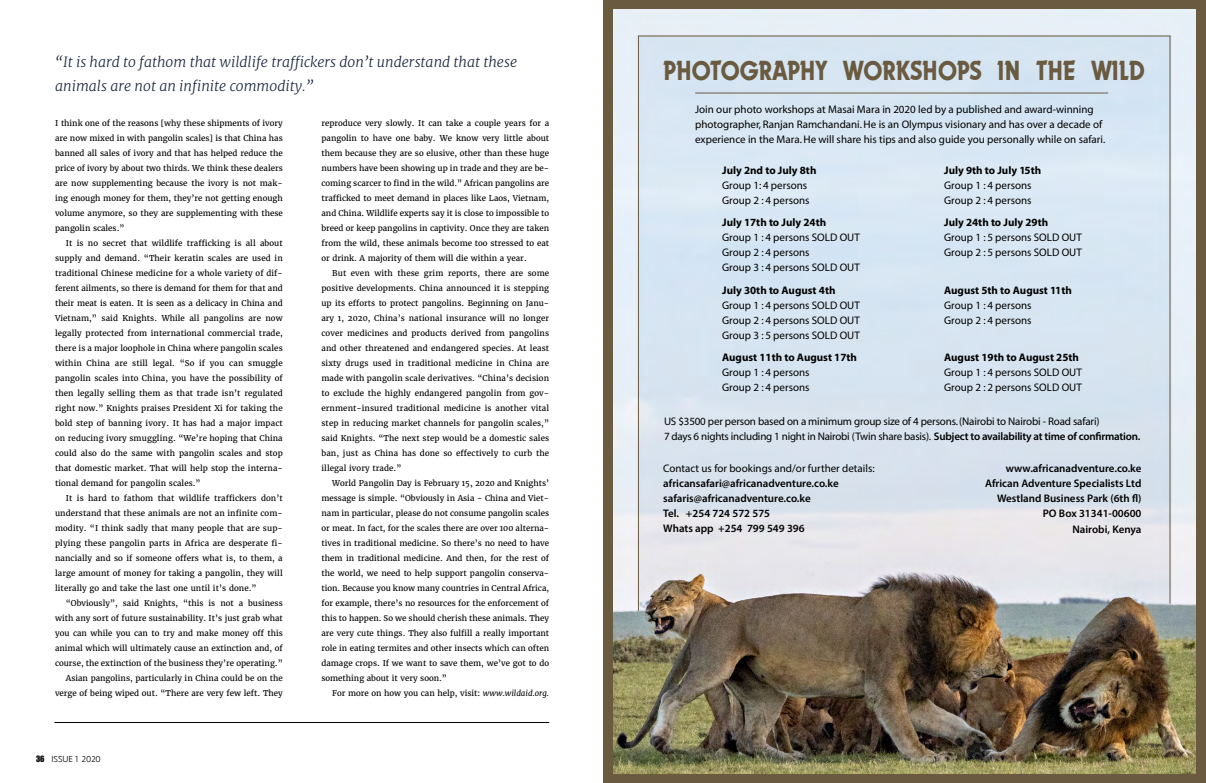
<style>
.page{position:relative;width:1206px;height:783px;background:#fff}
.page>*{position:absolute;margin:0;border:0;box-sizing:border-box;transform-origin:0 0}
.t1{font:500 28.6px "Durango";color:#695a40;scale:.91 1}
.t2{font:italic 300 14px/24px "Merriweather";color:#1a253b}
.t3{font:11px/15px "Myriad";color:#000}
.t4{font:600 11px/15px "Myriad Pro";color:#000}
.t5{font:700 11px "Myriad";color:#000}
.t6{font:11px "Myriad Pro";color:#000}
.t7{font:300 9px "Seravek";color:#000}
.t8{font:8px/15px "Merriweather";color:#000;text-align:justify}
.s1{font-family:"Minion Pro";font-size:12px}
.s2{font-family:"Myriad Pro";font-weight:600}
.s3{font-style:italic}
.s4{font-family:"Impact";font-weight:400;font-size:8px}
</style>
<div class="page">
<hr style="left:55px;top:722px;width:494px;height:1px;background:#000">
<div style="left:603px;top:0;width:603px;height:783px;background:#695a40"></div>
<img style="left:613px;top:9px;width:583px;height:765px">
<svg style="left:638px;top:36px;width:532px;height:575px;background:#c7ced4"></svg>
<h2 class="t2" style="left:55px;top:50px;width:464px">“It is hard to fathom that wildlife traffickers don’t understand that these animals are not an infinite commodity.”</h2>
<h1 class="t1" style="left:664px;top:55px;width:531px">PHOTOGRAPHY WORKSHOPS IN THE WILD</h1>
<p class="t3" style="left:695px;top:103px;width:412px">Join our photo workshops at Masai Mara in 2020 led by a published and award-winning photographer, Ranjan Ramchandani. He is an Olympus visionary and has over a decade of experience in the Mara. He will share his tips and also guide you personally while on safari.</p>
<h3 class="t5" style="left:722px;top:165px;width:96px">July 2nd to July 8th</h3>
<h3 class="t5" style="left:944px;top:165px;width:99px">July 9th to July 15th</h3>
<h3 class="t3" style="left:722px;top:179px;width:87px">Group 1: 4 persons</h3>
<h3 class="t3" style="left:944px;top:179px;width:89px">Group 1 : 4 persons</h3>
<h3 class="t3" style="left:722px;top:194px;width:89px">Group 2 : 4 persons</h3>
<h3 class="t3" style="left:944px;top:194px;width:89px">Group 2 : 4 persons</h3>
<h3 class="t5" style="left:722px;top:217px;width:106px">July 17th to July 24th</h3>
<h3 class="t5" style="left:944px;top:217px;width:106px">July 24th to July 29th</h3>
<h3 class="t3" style="left:722px;top:231px;width:139px">Group 1 : 4 persons SOLD OUT</h3>
<h3 class="t3" style="left:944px;top:231px;width:139px">Group 1 : 5 persons SOLD OUT</h3>
<h3 class="t3" style="left:722px;top:246px;width:89px">Group 2 : 4 persons</h3>
<h3 class="t3" style="left:944px;top:246px;width:139px">Group 2 : 5 persons SOLD OUT</h3>
<h3 class="t3" style="left:722px;top:261px;width:139px">Group 3 : 4 persons SOLD OUT</h3>
<h3 class="t5" style="left:722px;top:284px;width:115px">July 30th to August 4th</h3>
<h3 class="t5" style="left:944px;top:284px;width:129px">August 5th to August 11th</h3>
<h3 class="t3" style="left:722px;top:298px;width:139px">Group 1 : 4 persons SOLD OUT</h3>
<h3 class="t3" style="left:944px;top:298px;width:89px">Group 1 : 4 persons</h3>
<h3 class="t3" style="left:722px;top:313px;width:139px">Group 2 : 4 persons SOLD OUT</h3>
<h3 class="t3" style="left:944px;top:313px;width:89px">Group 2 : 4 persons</h3>
<h3 class="t3" style="left:722px;top:328px;width:139px">Group 3 : 5 persons SOLD OUT</h3>
<h3 class="t5" style="left:722px;top:351px;width:136px">August 11th to August 17th</h3>
<h3 class="t5" style="left:944px;top:351px;width:136px">August 19th to August 25th</h3>
<h3 class="t3" style="left:722px;top:365px;width:89px">Group 1 : 4 persons</h3>
<h3 class="t3" style="left:944px;top:365px;width:139px">Group 1 : 4 persons SOLD OUT</h3>
<h3 class="t3" style="left:722px;top:380px;width:89px">Group 2 : 4 persons</h3>
<h3 class="t3" style="left:944px;top:380px;width:139px">Group 2 : 2 persons SOLD OUT</h3>
<h3 class="t3" style="left:664px;top:415px;width:478px">US $3500 per person based on a minimum group size of 4 persons. (Nairobi to Nairobi - Road safari)<br>7 days 6 nights including 1 night in Nairobi (Twin share basis)<span class="s1">.</span> <span class="s2">Subject to availability at time of confirmation.</span></h3>
<h3 class="t6" style="left:663px;top:462px;width:213px">Contact us for bookings and/or further details:</h3>
<h3 class="t4" style="left:663px;top:476px;width:177px">africansafari@africanadventure.co.ke safaris@africanadventure.co.ke<br>Tel. +254 724 572 575<br>Whats app +254 799 549 396</h3>
<p class="t8" style="left:55px;top:115px;width:229px">I think one of the reasons [why these shipments of ivory are now mixed in with pangolin scales] is that China has banned all sales of ivory and that has helped reduce the price of ivory by about two thirds. We think these dealers are now supplementing because the ivory is not mak&shy;ing enough money for them, they’re not getting enough volume anymore, so they are supplementing with these pangolin scales.”</p>
<p class="t8" style="left:55px;top:235px;width:229px;text-indent:11px">It is no secret that wildlife trafficking is all about supply and demand. “Their keratin scales are used in traditional Chinese medicine for a whole variety of dif&shy;ferent ailments, so there is demand for them for that and their meat is eaten. It is seen as a delicacy in China and Vietnam,” said Knights. While all pangolins are now legally protected from international commercial trade, there is a major loophole in China where pangolin scales within China are still legal. “So if you can smuggle pangolin scales into China, you have the possibility of then legally selling them as that trade isn’t regulated right now.” Knights praises President Xi for taking the bold step of banning ivory. It has had a major impact on reducing ivory smuggling. “We’re hoping that China could also do the same with pangolin scales and stop that domestic market. That will help stop the interna&shy;tional demand for pangolin scales.”</p>
<p class="t8" style="left:55px;top:490px;width:229px;text-indent:11px">It is hard to fathom that wildlife traffickers don’t understand that these animals are not an infinite com&shy;modity. “I think sadly that many people that are sup&shy;plying these pangolin parts in Africa are desperate fi&shy;nancially and so if someone offers what is, to them, a large amount of money for taking a pangolin, they will literally go and take the last one until it’s done.”</p>
<p class="t8" style="left:55px;top:595px;width:229px;text-align:right">“Obviously”, said Knights, “this is not a business with any sort of future sustainability. It’s just grab what you can while you can to try and make money off this animal which will ultimately cause an extinction and, of course, the extinction of the business they’re operating.” Asian pangolins, particularly in China could be on the verge of being wiped out. “There are very few left. They</p>
<p class="t8" style="left:321px;top:115px;width:229px">reproduce very slowly. It can take a couple years for a pangolin to have one baby. We know very little about them because they are so elusive, other than these huge numbers have been showing up in trade and they are be&shy;coming scarcer to find in the wild.” African pangolins are trafficked to meet demand in places like Laos, Vietnam, and China. Wildlife experts say it is close to impossible to breed or keep pangolins in captivity. Once they are taken from the wild, these animals become too stressed to eat or drink. A majority of them will die within a year.</p>
<p class="t8" style="left:321px;top:265px;width:229px;text-indent:11px">But even with these grim reports, there are some positive developments. China announced it is stepping up its efforts to protect pangolins. Beginning on Janu&shy;ary 1, 2020, China’s national insurance will no longer cover medicines and products derived from pangolins and other threatened and endangered species. At least sixty drugs used in traditional medicine in China are made with pangolin scale derivatives. “China’s decision to exclude the highly endangered pangolin from gov&shy;ernment-insured traditional medicine is another vital step in reducing market channels for pangolin scales,” said Knights. “The next step would be a domestic sales ban, just as China has done so effectively to curb the illegal ivory trade.”</p>
<p class="t8" style="left:321px;top:475px;width:229px;text-indent:11px">World Pangolin Day is February 15, 2020 and Knights’ message is simple. “Obviously in Asia - China and Viet&shy;nam in particular, please do not consume pangolin scales or meat. In fact, for the scales there are over 100 alterna&shy;tives in traditional medicine. So there’s no need to have them in traditional medicine. And then, for the rest of the world, we need to help support pangolin conserva&shy;tion. Because you know many countries in Central Africa, for example, there’s no resources for the enforcement of this to happen. So we should cherish these animals. They are very cute things. They also fulfill a really important role in eating termites and other insects which can often damage crops. If we want to save them, we’ve got to do something about it very soon.”</p>
<p class="t8" style="left:332px;top:685px;width:218px">For more on how you can help, visit: <span class="s3">www.wildaid.org.</span></p>
<h3 class="t4" style="left:985px;top:461px;width:158px;text-align:right">www.africanadventure.co.ke<br>African Adventure Specialists Ltd<br>Westland Business Park (6th fl)<br>PO Box 31341-00600<br>Nairobi, Kenya</h3>
<p class="t7" style="left:36px;top:754px;width:66px"><span class="s4">36</span> ISSUE 1 2020</p>
</div>
